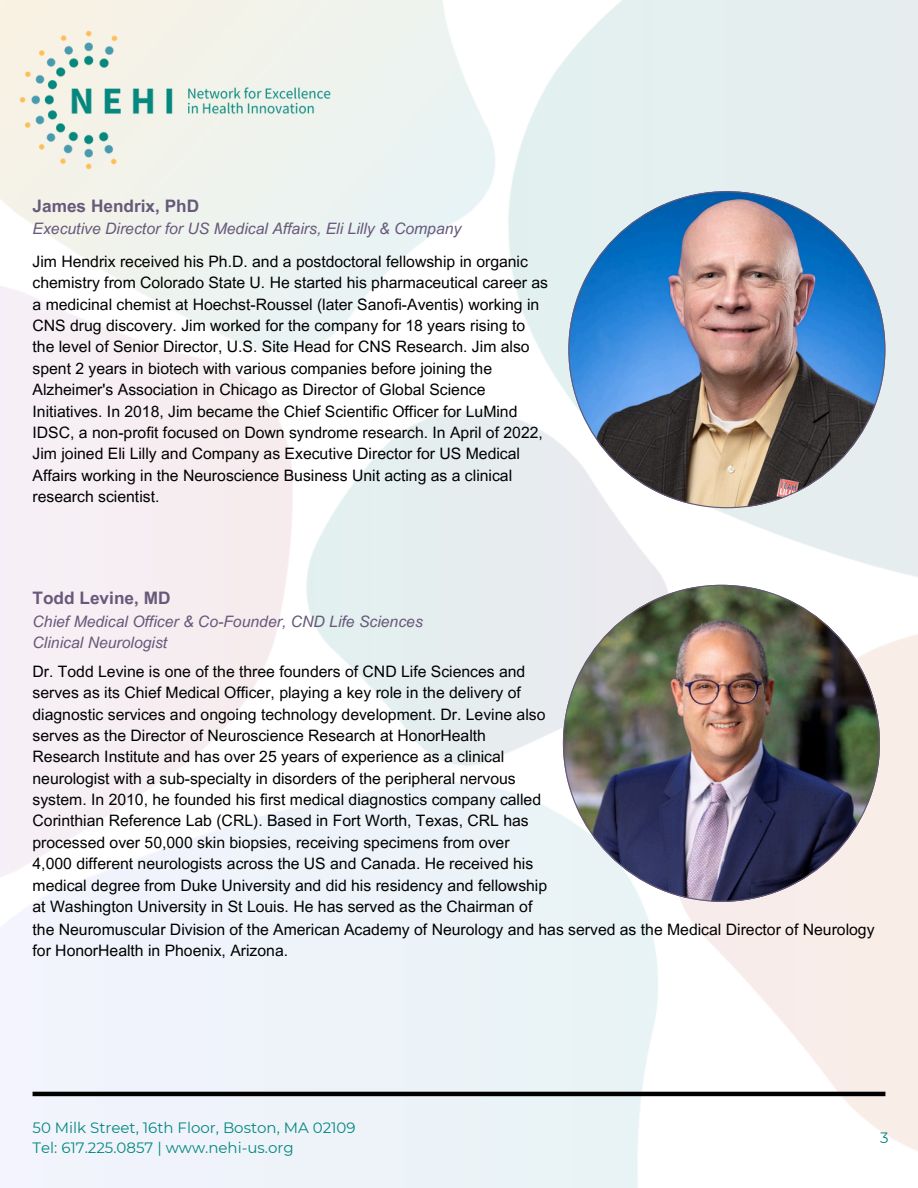
<style>
.page{position:relative;width:918px;height:1188px;background:#fff}
.page>*{position:absolute;margin:0;border:0;box-sizing:border-box;transform-origin:0 0}
.t1{font:700 17.25px "Arial MT Pro";color:#67597a}
.t2{font:15.75px/21.3px "Arial MT Pro";color:#000}
.t3{font:italic 15.75px/21.3px "Arial MT Pro";color:#67597a}
.t4{font:15px/20.2px "Montserrat";color:#05887f}
</style>
<div class="page">
<img style="left:0;top:0;width:353px;height:199px">
<img style="left:568px;top:191px;width:317px;height:317px">
<hr style="left:33px;top:1092px;width:852px;height:4px;background:#000">
<img style="left:563px;top:585px;width:317px;height:317px">
<p class="t1" style="left:33px;top:199px;width:168px">James Hendrix, PhD</p>
<p class="t3" style="left:33px;top:220px;width:430px">Executive Director for US Medical Affairs, Eli Lilly &amp; Company</p>
<h1 class="t2" style="left:33px;top:253px;width:517px">Jim Hendrix received his Ph.D. and a postdoctoral fellowship in organic chemistry from Colorado State U. He started his pharmaceutical career as a medicinal chemist at Hoechst-Roussel (later Sanofi-Aventis) working in CNS drug discovery. Jim worked for the company for 18 years rising to the level of Senior Director, U.S. Site Head for CNS Research. Jim also spent 2 years in biotech with various companies before joining the Alzheimer's Association in Chicago as Director of Global Science Initiatives. In 2018, Jim became the Chief Scientific Officer for LuMind IDSC, a non-profit focused on Down syndrome research. In April of 2022, Jim joined Eli Lilly and Company as Executive Director for US Medical Affairs working in the Neuroscience Business Unit acting as a clinical research scientist.</h1>
<h1 class="t1" style="left:33px;top:592px;width:139px">Todd Levine, MD</h1>
<h1 class="t3" style="left:33px;top:613px;width:392px">Chief Medical Officer &amp; Co-Founder, CND Life Sciences<br>Clinical Neurologist</h1>
<p class="t2" style="left:33px;top:663px;width:516px">Dr. Todd Levine is one of the three founders of CND Life Sciences and serves as its Chief Medical Officer, playing a key role in the delivery of diagnostic services and ongoing technology development. Dr. Levine also serves as the Director of Neuroscience Research at HonorHealth Research Institute and has over 25 years of experience as a clinical neurologist with a sub-specialty in disorders of the peripheral nervous system. In 2010, he founded his first medical diagnostics company called Corinthian Reference Lab (CRL). Based in Fort Worth, Texas, CRL has processed over 50,000 skin biopsies, receiving specimens from over 4,000 different neurologists across the US and Canada. He received his medical degree from Duke University and did his residency and fellowship at Washington University in St Louis. He has served as the Chairman of</p>
<h1 class="t2" style="left:33px;top:921px;width:844px">the Neuromuscular Division of the American Academy of Neurology and has served as the Medical Director of Neurology for HonorHealth in Phoenix, Arizona.</h1>
<p class="t4" style="left:33px;top:1118px;width:325px">50 Milk Street, 16th Floor, Boston, MA 02109<br>Tel: 617.225.0857 | www.nehi-us.org</p>
<h1 class="t4" style="left:880px;top:1128px;width:10px">3</h1>
</div>
